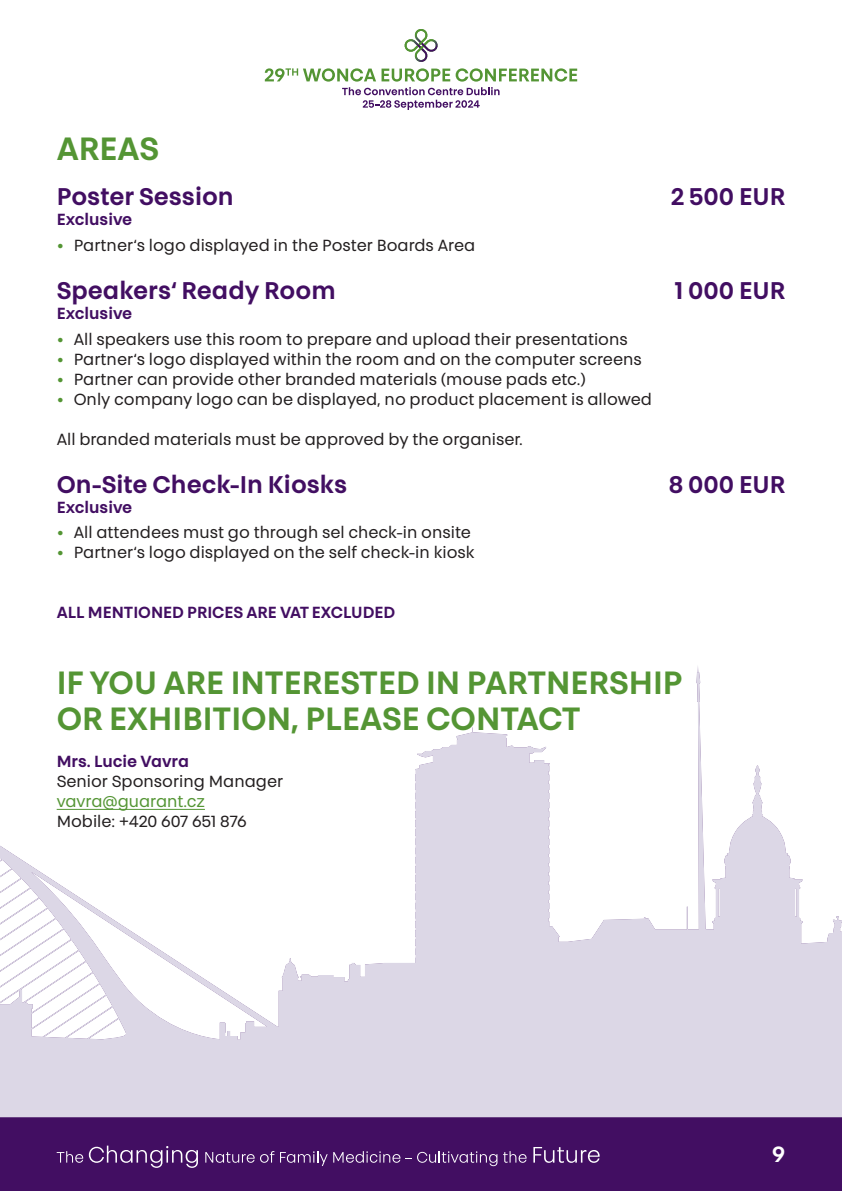
<style>
.page{position:relative;width:842px;height:1191px;background:#fff}
.page>*{position:absolute;margin:0;border:0;box-sizing:border-box;transform-origin:0 0}
.t1{font:600 32px/36px "Touche";color:#549534}
.t2{font:600 24px "Touche";color:#420e62}
.t3{font:600 22px "Touche";color:#fff}
.t4{font:16px "Touche";color:#231f20}
.t5{font:600 16px "Touche";color:#420e62}
.t6{font:16px "Touche";color:#549534}
.s1{font-weight:600;color:#549534}
</style>
<div class="page">
<div style="left:0;top:1117px;width:842px;height:74px;background:#420e62"></div>
<svg style="left:57px;top:1151px;width:26px;height:11px"></svg>
<svg style="left:89px;top:1145px;width:109px;height:22px;background:#653b7f"></svg>
<svg style="left:205px;top:1151px;width:69px;height:11px"></svg>
<svg style="left:280px;top:1151px;width:120px;height:15px;background:#64397e"></svg>
<svg style="left:406px;top:1151px;width:91px;height:15px"></svg>
<svg style="left:503px;top:1151px;width:24px;height:11px"></svg>
<svg style="left:533px;top:1147px;width:67px;height:15px"></svg>
<svg style="left:0;top:666px;width:842px;height:451px"></svg>
<svg style="left:265px;top:29px;width:312px;height:81px"></svg>
<hr style="left:57px;top:809px;width:148px;height:1px;background:#549534">
<h1 class="t1" style="left:57px;top:132px;width:104px">AREAS</h1>
<h2 class="t2" style="left:57px;top:185px;width:179px">Poster Session</h2>
<h2 class="t2" style="left:671px;top:185px;width:116px">2 500 EUR</h2>
<p class="t5" style="left:57px;top:212px;width:77px">Exclusive</p>
<p class="t4" style="left:57px;top:237px;width:420px"><span class="s1">•</span> Partner‘s logo displayed in the Poster Boards Area</p>
<h2 class="t2" style="left:57px;top:279px;width:281px">Speakers‘ Ready Room</h2>
<h2 class="t2" style="left:674px;top:279px;width:112px">1 000 EUR</h2>
<p class="t5" style="left:57px;top:305px;width:77px">Exclusive</p>
<p class="t4" style="left:57px;top:331px;width:573px"><span class="s1">•</span> All speakers use this room to prepare and upload their presentations</p>
<p class="t4" style="left:57px;top:351px;width:587px"><span class="s1">•</span> Partner‘s logo displayed within the room and on the computer screens</p>
<p class="t4" style="left:57px;top:371px;width:531px"><span class="s1">•</span> Partner can provide other branded materials (mouse pads etc.)</p>
<p class="t4" style="left:57px;top:391px;width:597px"><span class="s1">•</span> Only company logo can be displayed, no product placement is allowed</p>
<p class="t4" style="left:57px;top:431px;width:468px">All branded materials must be approved by the organiser.</p>
<h2 class="t2" style="left:57px;top:472px;width:292px">On-Site Check-In Kiosks</h2>
<h2 class="t2" style="left:669px;top:472px;width:118px">8 000 EUR</h2>
<p class="t5" style="left:57px;top:499px;width:77px">Exclusive</p>
<p class="t4" style="left:57px;top:525px;width:416px"><span class="s1">•</span> All attendees must go through sel check-in onsite</p>
<p class="t4" style="left:57px;top:545px;width:419px"><span class="s1">•</span> Partner‘s logo displayed on the self check-in kiosk</p>
<p class="t5" style="left:57px;top:605px;width:340px">ALL MENTIONED PRICES ARE VAT EXCLUDED</p>
<h1 class="t1" style="left:57px;top:666px;width:627px">IF YOU ARE INTERESTED IN PARTNERSHIP<br>OR EXHIBITION, PLEASE CONTACT</h1>
<p class="t5" style="left:57px;top:754px;width:134px">Mrs. Lucie Vavra</p>
<p class="t4" style="left:57px;top:774px;width:228px">Senior Sponsoring Manager</p>
<p class="t6" style="left:57px;top:794px;width:150px">vavra@guarant.cz</p>
<p class="t4" style="left:57px;top:814px;width:191px">Mobile: +420 607 651 876</p>
<h3 class="t3" style="left:772px;top:1143px;width:15px">9</h3>
</div>
